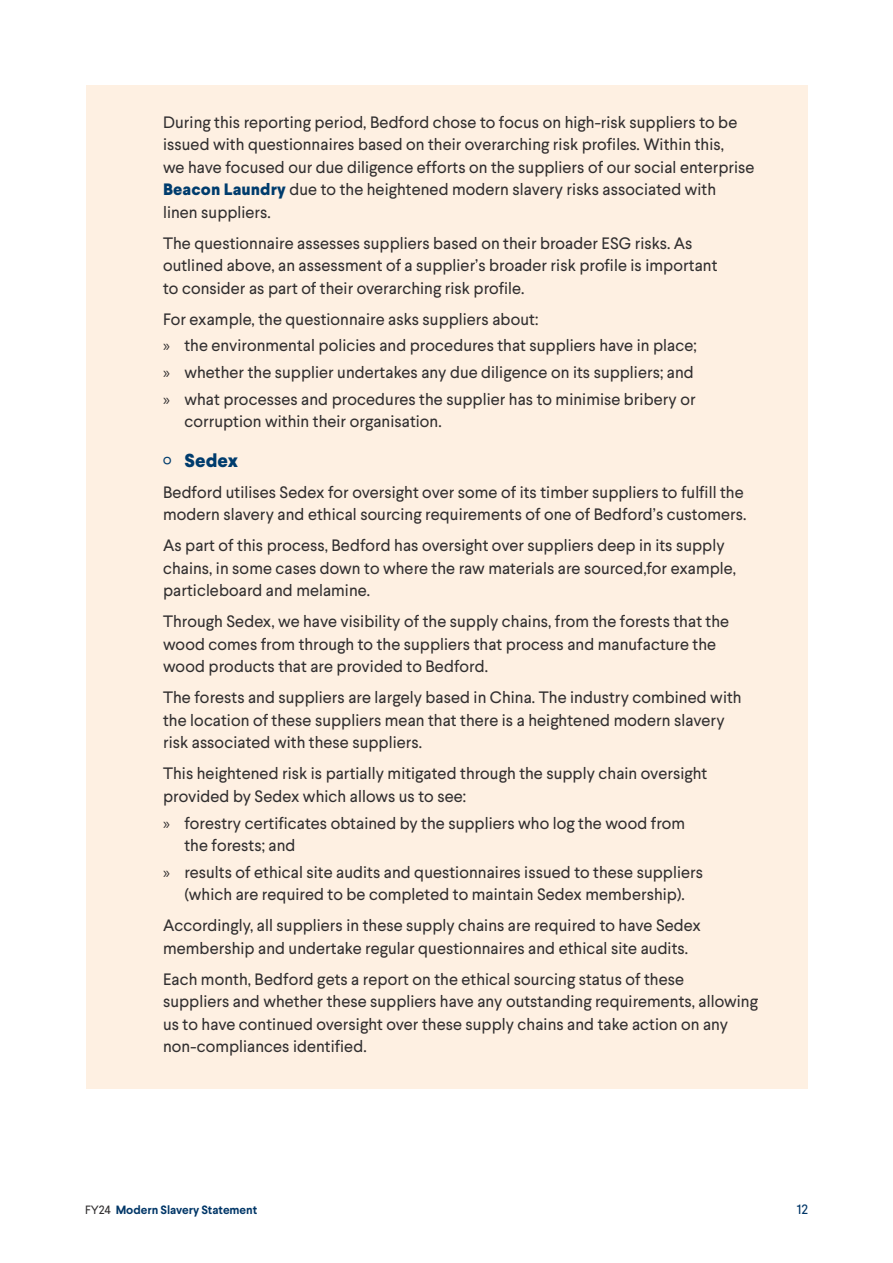
<style>
.page{position:relative;width:893px;height:1263px;background:#fff}
.page>*{position:absolute;margin:0;border:0;box-sizing:border-box;transform-origin:0 0}
.t1{font:800 18.75px "Larsseit";letter-spacing:.005em;color:#003c6d}
.t2{font:16.5px/22.5px "Larsseit";letter-spacing:.005em;color:#312f30}
.t3{font:13.5px "Larsseit";color:#003667}
.t4{font:700 12px "Larsseit";letter-spacing:-.005em;color:#003667}
.s1{font-weight:800;color:#003c6d}
.s2{font-family:"Myriad Pro"}
.s3{font-weight:400;color:#312f30}
</style>
<div class="page">
<div style="left:86px;top:85px;width:721px;height:1004px;background:#fef0e2"></div>
<p class="t2" style="left:163px;top:110px;width:593px">During this reporting period, Bedford chose to focus on high-risk suppliers to be issued with questionnaires based on their overarching risk profiles. Within this,<br>we have focused our due diligence efforts on the suppliers of our social enterprise <span class="s1">Beacon Laundry</span> due to the heightened modern slavery risks associated with linen suppliers.</p>
<p class="t2" style="left:163px;top:231px;width:556px">The questionnaire assesses suppliers based on their broader ESG risks. As outlined above, an assessment of a supplier’s broader risk profile is important to consider as part of their overarching risk profile.</p>
<p class="t2" style="left:163px;top:307px;width:377px">For example, the questionnaire asks suppliers about:</p>
<p class="t2" style="left:163px;top:334px;width:535px"><span class="s2">»</span> the environmental policies and procedures that suppliers have in place;</p>
<p class="t2" style="left:163px;top:361px;width:532px"><span class="s2">»</span> whether the supplier undertakes any due diligence on its suppliers; and</p>
<p class="t2" style="left:184px;top:388px;width:513px;text-indent:-21px"><span class="s2">»</span> what processes and procedures the supplier has to minimise bribery or corruption within their organisation.</p>
<p class="t1" style="left:184px;top:448px;width:55px">Sedex</p>
<p class="t2" style="left:163px;top:481px;width:585px">Bedford utilises Sedex for oversight over some of its timber suppliers to fulfill the modern slavery and ethical sourcing requirements of one of Bedford’s customers.</p>
<p class="t2" style="left:163px;top:534px;width:574px">As part of this process, Bedford has oversight over suppliers deep in its supply chains, in some cases down to where the raw materials are sourced,for example, particleboard and melamine.</p>
<p class="t2" style="left:163px;top:610px;width:568px">Through Sedex, we have visibility of the supply chains, from the forests that the wood comes from through to the suppliers that process and manufacture the wood products that are provided to Bedford.</p>
<p class="t2" style="left:163px;top:686px;width:580px">The forests and suppliers are largely based in China. The industry combined with the location of these suppliers mean that there is a heightened modern slavery risk associated with these suppliers.</p>
<p class="t2" style="left:163px;top:762px;width:546px">This heightened risk is partially mitigated through the supply chain oversight provided by Sedex which allows us to see:</p>
<p class="t2" style="left:184px;top:811px;width:502px;text-indent:-21px"><span class="s2">»</span> forestry certificates obtained by the suppliers who log the wood from the forests; and</p>
<p class="t2" style="left:163px;top:861px;width:541px;text-align:center"><span class="s2">»</span> results of ethical site audits and questionnaires issued to these suppliers (which are required to be completed to maintain Sedex membership).</p>
<p class="t2" style="left:163px;top:914px;width:539px">Accordingly, all suppliers in these supply chains are required to have Sedex membership and undertake regular questionnaires and ethical site audits.</p>
<p class="t2" style="left:163px;top:968px;width:596px">Each month, Bedford gets a report on the ethical sourcing status of these<br>suppliers and whether these suppliers have any outstanding requirements, allowing us to have continued oversight over these supply chains and take action on any non-compliances identified.</p>
<p class="t4" style="left:85px;top:1202px;width:174px"><span class="s3">FY24</span> Modern Slavery Statement</p>
<p class="t3" style="left:797px;top:1200px;width:13px">12</p>
</div>
